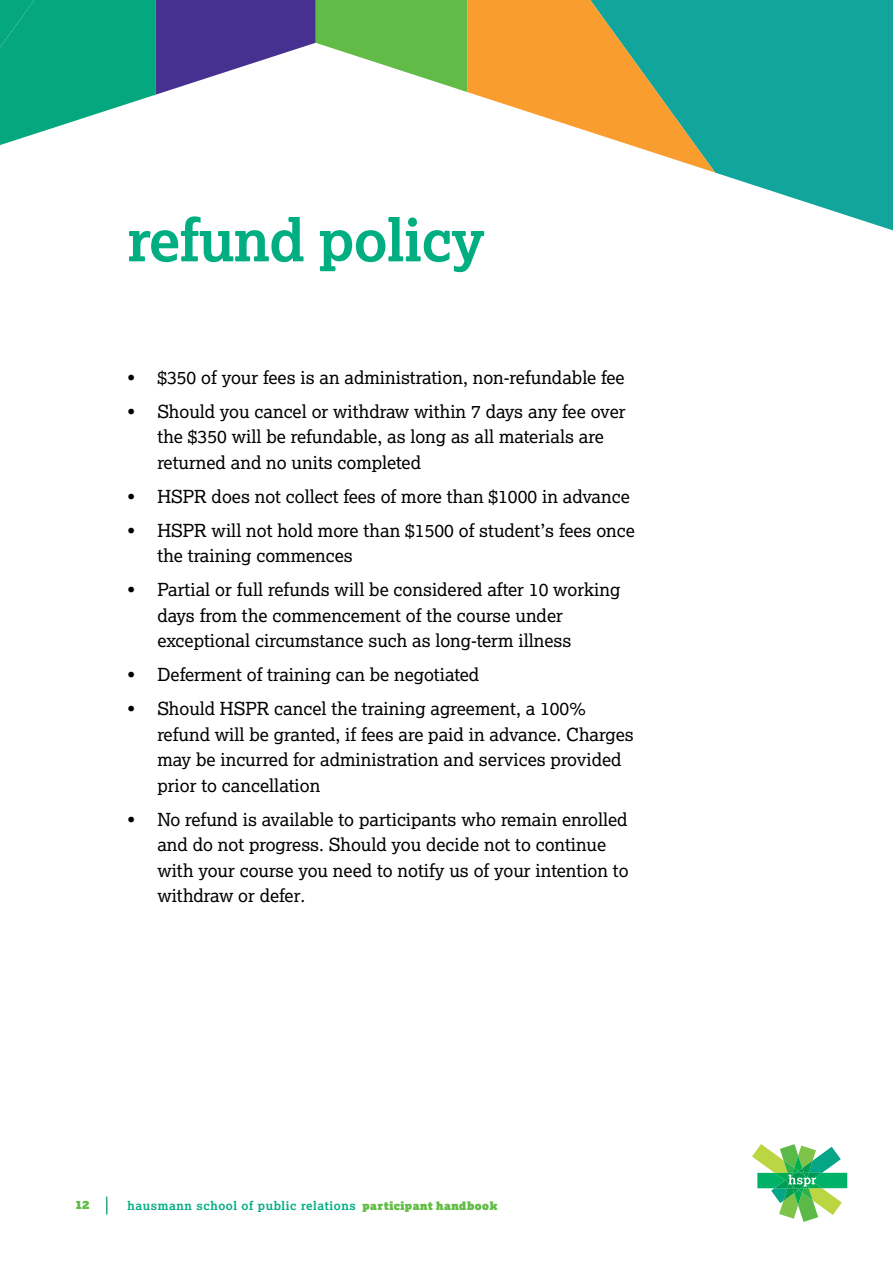
<style>
.page{position:relative;width:893px;height:1263px;background:#fff}
.page>*{position:absolute;margin:0;border:0;box-sizing:border-box;transform-origin:0 0}
.t1{font:700 58.5px "Lexia";letter-spacing:-.015em;color:#00ae81}
.t2{font:18px/25.5px "Lexia";color:#000}
.t3{font:700 12px "Lexia";letter-spacing:.05em;color:#00ae81}
.t4{font:11.25px "Lexia Ad";color:#62bc46}
.s1{font-family:"Lexia Ad";font-weight:400;font-size:11.25px;color:#62bc46}
</style>
<div class="page">
<svg style="left:715px;top:0;width:178px;height:231px;background:#2fb0a8"></svg>
<svg style="left:0;top:0;width:715px;height:173px"></svg>
<svg style="left:106px;top:1197px;width:1px;height:17px"></svg>
<svg style="left:752px;top:1144px;width:95px;height:78px"></svg>
<h1 class="t1" style="left:128px;top:203px;width:358px">refund policy</h1>
<p class="t2" style="left:128px;top:364px;width:499px">• $350 of your fees is an administration, non-refundable fee</p>
<p class="t2" style="left:157px;top:398px;width:470px;text-indent:-30px">• Should you cancel or withdraw within 7 days any fee over the $350 will be refundable, as long as all materials are returned and no units completed</p>
<p class="t2" style="left:128px;top:483px;width:504px">• HSPR does not collect fees of more than $1000 in advance</p>
<p class="t2" style="left:157px;top:517px;width:479px;text-indent:-30px">• HSPR will not hold more than $1500 of student’s fees once the training commences</p>
<p class="t2" style="left:157px;top:576px;width:465px;text-indent:-30px">• Partial or full refunds will be considered after 10 working days from the commencement of the course under exceptional circumstance such as long-term illness</p>
<p class="t2" style="left:128px;top:661px;width:353px">• Deferment of training can be negotiated</p>
<p class="t2" style="left:157px;top:695px;width:478px;text-indent:-30px">• Should HSPR cancel the training agreement, a 100% refund will be granted, if fees are paid in advance. Charges may be incurred for administration and services provided prior to cancellation</p>
<p class="t2" style="left:157px;top:806px;width:473px;text-indent:-30px">• No refund is available to participants who remain enrolled and do not progress. Should you decide not to continue with your course you need to notify us of your intention to withdraw or defer.</p>
<p class="t4" style="left:76px;top:1199px;width:15px">12</p>
<p class="t3" style="left:128px;top:1198px;width:371px">hausmann school of public relations <span class="s1">participant handbook</span></p>
</div>
